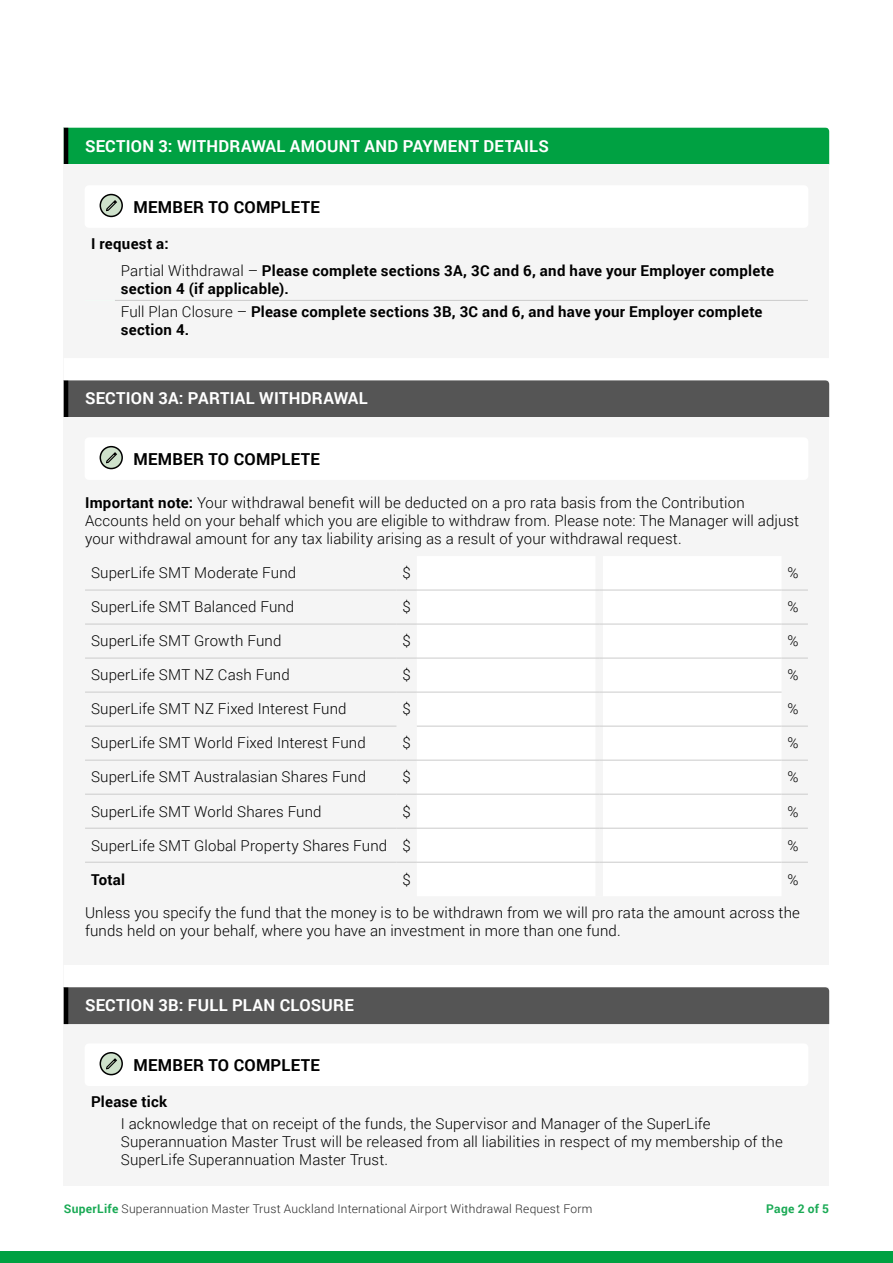
<style>
.page{position:relative;width:893px;height:1263px;background:#fff}
.page>*{position:absolute;margin:0;border:0;box-sizing:border-box;transform-origin:0 0}
.Subsection_header{font:700 16.5px "Roboto";letter-spacing:.015em;color:#fff}
.Completion_infobox_i{font:700 16.5px "Roboto";letter-spacing:.015em;color:#000}
.Section_header{font:700 16.5px "Roboto";letter-spacing:.015em;color:#fff}
.Body{font:300 15px/18px "Roboto";letter-spacing:.01em;color:#000}
.Body-2{font:700 15px/18px "Roboto";letter-spacing:.015em;color:#000}
.Field_Name{font:700 15px "Roboto";letter-spacing:.015em;color:#000}
.t1{font:300 12px "Roboto";letter-spacing:.02em;color:#292929}
.t2{font:700 12px "Roboto";color:#1aaa55}
.s1{font-weight:300}
.s2{font-weight:700}
.s3{font-weight:700;color:#1aaa55}
</style>
<div class="page">
<div style="left:0;top:1251px;width:893px;height:12px;background:#00a142"></div>
<div style="left:68px;top:128px;width:761px;height:36px;background:#00a142"></div>
<hr style="left:64px;top:127px;width:4px;height:37px;background:#000">
<div style="left:64px;top:105px;width:765px;height:23px;background:#fff"></div>
<div style="left:64px;top:164px;width:765px;height:1022px;background:#f5f5f5"></div>
<div style="left:68px;top:380px;width:761px;height:37px;background:#555"></div>
<hr style="left:64px;top:380px;width:4px;height:37px;background:#000">
<div style="left:64px;top:358px;width:765px;height:22px;background:#fff"></div>
<div style="left:68px;top:987px;width:761px;height:37px;background:#555"></div>
<hr style="left:64px;top:987px;width:4px;height:37px;background:#000">
<div style="left:64px;top:965px;width:765px;height:22px;background:#fff"></div>
<hr style="left:115px;top:300px;width:693px;height:1px;background:#cbcbcb">
<hr style="left:85px;top:300px;width:30px;height:1px;background:#f2faf6">
<div style="left:85px;top:185px;width:723px;height:43px;background:#fff;border-radius:4px"></div>
<div style="left:417px;top:589px;width:364px;height:103px;background:#fff"></div>
<hr style="left:85px;top:590px;width:311px;height:1px;background:#cbcbcb">
<svg style="left:781px;top:590px;width:27px;height:1px"></svg>
<hr style="left:85px;top:624px;width:311px;height:1px;background:#cbcbcb">
<svg style="left:781px;top:624px;width:27px;height:1px"></svg>
<svg style="left:781px;top:726px;width:27px;height:1px"></svg>
<svg style="left:781px;top:760px;width:27px;height:1px"></svg>
<hr style="left:85px;top:692px;width:311px;height:1px;background:#cbcbcb">
<hr style="left:85px;top:726px;width:311px;height:1px;background:#cbcbcb">
<hr style="left:85px;top:760px;width:311px;height:1px;background:#cbcbcb">
<hr style="left:85px;top:794px;width:311px;height:1px;background:#cbcbcb">
<hr style="left:85px;top:828px;width:311px;height:1px;background:#cbcbcb">
<svg style="left:781px;top:828px;width:27px;height:1px"></svg>
<hr style="left:85px;top:862px;width:311px;height:1px;background:#cbcbcb">
<svg style="left:781px;top:862px;width:27px;height:1px"></svg>
<div style="left:595px;top:556px;width:8px;height:34px;background:#f5f5f5"></div>
<div style="left:595px;top:590px;width:8px;height:34px;background:#f5f5f5"></div>
<div style="left:595px;top:624px;width:8px;height:34px;background:#f5f5f5"></div>
<div style="left:595px;top:658px;width:8px;height:34px;background:#f5f5f5"></div>
<hr style="left:85px;top:658px;width:311px;height:1px;background:#cbcbcb">
<svg style="left:781px;top:658px;width:27px;height:1px"></svg>
<svg style="left:781px;top:794px;width:27px;height:1px"></svg>
<svg style="left:396px;top:590px;width:21px;height:1px"></svg>
<hr style="left:417px;top:590px;width:182px;height:1px;background:#cbcbcb">
<hr style="left:599px;top:590px;width:182px;height:1px;background:#cbcbcb">
<svg style="left:396px;top:624px;width:21px;height:1px"></svg>
<hr style="left:417px;top:624px;width:182px;height:1px;background:#cbcbcb">
<hr style="left:599px;top:624px;width:182px;height:1px;background:#cbcbcb">
<hr style="left:417px;top:692px;width:182px;height:1px;background:#cbcbcb">
<hr style="left:599px;top:692px;width:182px;height:1px;background:#cbcbcb">
<hr style="left:417px;top:726px;width:182px;height:1px;background:#cbcbcb">
<hr style="left:599px;top:726px;width:182px;height:1px;background:#cbcbcb">
<svg style="left:396px;top:760px;width:21px;height:1px"></svg>
<hr style="left:417px;top:760px;width:182px;height:1px;background:#cbcbcb">
<hr style="left:599px;top:760px;width:182px;height:1px;background:#cbcbcb">
<svg style="left:396px;top:794px;width:21px;height:1px"></svg>
<hr style="left:417px;top:794px;width:182px;height:1px;background:#cbcbcb">
<hr style="left:599px;top:794px;width:182px;height:1px;background:#cbcbcb">
<hr style="left:417px;top:828px;width:182px;height:1px;background:#cbcbcb">
<hr style="left:599px;top:828px;width:182px;height:1px;background:#cbcbcb">
<hr style="left:417px;top:862px;width:182px;height:1px;background:#cbcbcb">
<hr style="left:599px;top:862px;width:182px;height:1px;background:#cbcbcb">
<svg style="left:396px;top:658px;width:21px;height:1px"></svg>
<hr style="left:417px;top:658px;width:182px;height:1px;background:#cbcbcb">
<hr style="left:599px;top:658px;width:182px;height:1px;background:#cbcbcb">
<svg style="left:396px;top:692px;width:21px;height:1px"></svg>
<svg style="left:396px;top:828px;width:21px;height:1px"></svg>
<svg style="left:396px;top:862px;width:21px;height:1px"></svg>
<div style="left:85px;top:437px;width:723px;height:43px;background:#fff;border-radius:4px"></div>
<div style="left:85px;top:1043px;width:723px;height:43px;background:#fff;border-radius:4px"></div>
<div style="left:100px;top:195px;width:22px;height:21px;background:#cee1cb;border-radius:50%"></div>
<div style="left:100px;top:194px;width:23px;height:23px;border:2px solid #000;border-radius:50%"></div>
<svg style="left:106px;top:200px;width:11px;height:12px"></svg>
<div style="left:100px;top:447px;width:22px;height:21px;background:#cee1cb;border-radius:50%"></div>
<div style="left:100px;top:446px;width:23px;height:23px;border:2px solid #000;border-radius:50%"></div>
<svg style="left:106px;top:452px;width:11px;height:12px"></svg>
<div style="left:100px;top:1053px;width:22px;height:21px;background:#cee1cb;border-radius:50%"></div>
<div style="left:100px;top:1052px;width:23px;height:23px;border:2px solid #000;border-radius:50%"></div>
<svg style="left:106px;top:1058px;width:11px;height:12px"></svg>
<h1 class="Section_header" style="left:85px;top:134px;width:374px">Section 3: WITHDRAWAL AMOUNT AND PAYMENT</h1>
<h1 class="Section_header" style="left:483px;top:134px;width:67px">DETAILS</h1>
<p class="Completion_infobox_i" style="left:134px;top:195px;width:168px">MEMBER TO COMPLETE</p>
<p class="Field_Name" style="left:91px;top:233px;width:79px">I request a:</p>
<p class="Body-2" style="left:121px;top:261px;width:655px"><span class="s1">Partial Withdrawal –</span> Please complete sections 3A, 3C and 6, and have your Employer complete section 4 (if applicable).</p>
<p class="Body-2" style="left:121px;top:302px;width:643px"><span class="s1">Full Plan Closure –</span> Please complete sections 3B, 3C and 6, and have your Employer complete section 4.</p>
<h1 class="Subsection_header" style="left:85px;top:387px;width:284px">Section 3a: PARTIAL WITHDRAWAL</h1>
<p class="Completion_infobox_i" style="left:134px;top:447px;width:168px">MEMBER TO COMPLETE</p>
<p class="Body" style="left:85px;top:493px;width:716px"><span class="s2">Important note:</span> Your withdrawal benefit will be deducted on a pro rata basis from the Contribution<br>Accounts held on your behalf which you are eligible to withdraw from. Please note: The Manager will adjust your withdrawal amount for any tax liability arising as a result of your withdrawal request.</p>
<p class="Body" style="left:91px;top:563px;width:207px">SuperLife SMT Moderate Fund</p>
<p class="Body" style="left:403px;top:563px;width:10px">$</p>
<p class="Body" style="left:787px;top:563px;width:13px">%</p>
<p class="Body" style="left:91px;top:597px;width:205px">SuperLife SMT Balanced Fund</p>
<p class="Body" style="left:403px;top:597px;width:10px">$</p>
<p class="Body" style="left:787px;top:597px;width:13px">%</p>
<p class="Body" style="left:91px;top:632px;width:192px">SuperLife SMT Growth Fund</p>
<p class="Body" style="left:403px;top:632px;width:10px">$</p>
<p class="Body" style="left:787px;top:632px;width:13px">%</p>
<p class="Body" style="left:91px;top:666px;width:200px">SuperLife SMT NZ Cash Fund</p>
<p class="Body" style="left:403px;top:666px;width:10px">$</p>
<p class="Body" style="left:787px;top:666px;width:13px">%</p>
<p class="Body" style="left:91px;top:700px;width:257px">SuperLife SMT NZ Fixed Interest Fund</p>
<p class="Body" style="left:403px;top:700px;width:10px">$</p>
<p class="Body" style="left:787px;top:700px;width:13px">%</p>
<p class="Body" style="left:91px;top:734px;width:276px">SuperLife SMT World Fixed Interest Fund</p>
<p class="Body" style="left:403px;top:734px;width:10px">$</p>
<p class="Body" style="left:787px;top:734px;width:13px">%</p>
<p class="Body" style="left:91px;top:768px;width:276px">SuperLife SMT Australasian Shares Fund</p>
<p class="Body" style="left:403px;top:768px;width:10px">$</p>
<p class="Body" style="left:787px;top:768px;width:13px">%</p>
<p class="Body" style="left:91px;top:802px;width:232px">SuperLife SMT World Shares Fund</p>
<p class="Body" style="left:403px;top:802px;width:10px">$</p>
<p class="Body" style="left:787px;top:802px;width:13px">%</p>
<p class="Body" style="left:91px;top:836px;width:298px">SuperLife SMT Global Property Shares Fund</p>
<p class="Body" style="left:403px;top:836px;width:10px">$</p>
<p class="Body" style="left:787px;top:836px;width:13px">%</p>
<p class="Body-2" style="left:91px;top:870px;width:36px">Total</p>
<p class="Body" style="left:403px;top:870px;width:10px">$</p>
<p class="Body" style="left:787px;top:870px;width:13px">%</p>
<p class="Body" style="left:85px;top:903px;width:716px">Unless you specify the fund that the money is to be withdrawn from we will pro rata the amount across the funds held on your behalf, where you have an investment in more than one fund.</p>
<h1 class="Subsection_header" style="left:85px;top:994px;width:269px">Section 3b: FULL PLAN CLOSURE</h1>
<p class="Completion_infobox_i" style="left:134px;top:1053px;width:168px">MEMBER TO COMPLETE</p>
<p class="Field_Name" style="left:91px;top:1091px;width:78px">Please tick</p>
<p class="Body" style="left:121px;top:1114px;width:663px">I acknowledge that on receipt of the funds, the Supervisor and Manager of the SuperLife<br>Superannuation Master Trust will be released from all liabilities in respect of my membership of the<br>SuperLife Superannuation Master Trust.</p>
<p class="t1" style="left:64px;top:1200px;width:530px"><span class="s3">SuperLife</span> Superannuation Master Trust Auckland International Airport Withdrawal Request Form</p>
<p class="t2" style="left:766px;top:1200px;width:64px">Page 2 of 5</p>
</div>
